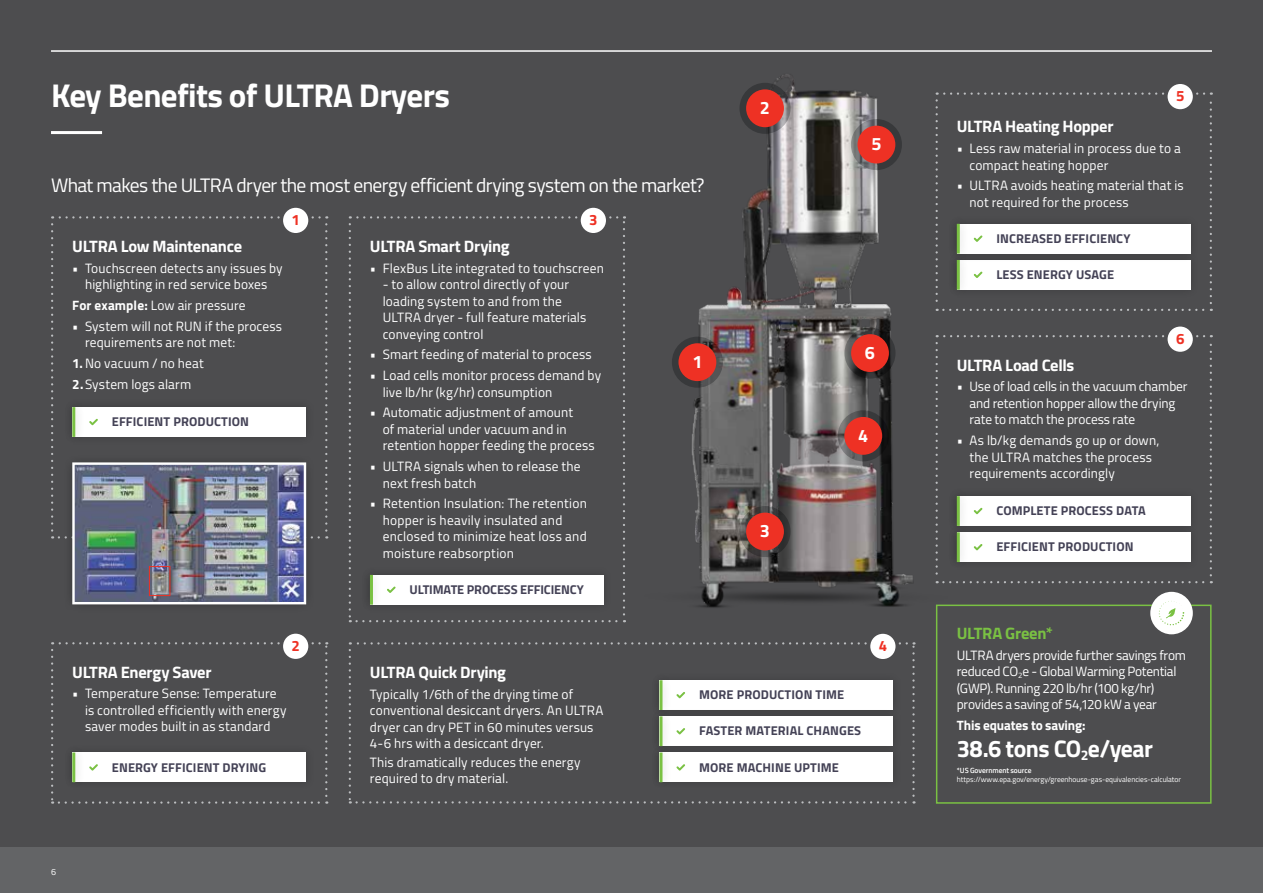
<style>
.page{position:relative;width:1263px;height:893px;background:#fff}
.page>*{position:absolute;margin:0;border:0;box-sizing:border-box;transform-origin:0 0}
.t1{font:700 33px "Titillium Web";letter-spacing:-.02em;color:#fff}
.t2{font:700 24px "Titillium Web";letter-spacing:-.025em;color:#fff}
.t3{font:19.5px "Titillium Web";letter-spacing:-.035em;color:#fff}
.t4{font:700 18px "Titillium Web";color:#fff}
.t5{font:700 16.5px "Titillium Web";letter-spacing:-.02em;color:#fff}
.t6{font:700 16.5px "Titillium Web";letter-spacing:-.015em;color:#7ac143}
.t7{font:700 15px "Titillium Web";color:#ee3124}
.t8{font:13.5px/16.5px "Titillium Web";letter-spacing:.01em;color:#fff}
.t9{font:13.5px/16.5px "Titillium Web";letter-spacing:-.02em;color:#fff}
.t10{font:13.5px/16.5px "Titillium Web";letter-spacing:-.01em;color:#fff}
.t11{font:700 13.5px "Titillium Web";letter-spacing:-.01em;color:#fff}
.t12{font:700 12.75px "Titillium Web";letter-spacing:.01em;color:#444256}
.t13{font:700 12.75px "Titillium Web";letter-spacing:-.01em;color:#444256}
.t14{font:9px "Titillium Web";color:#fff}
.t15{font:7.5px "Titillium Web";letter-spacing:-.005em;color:#fff}
.t16{font:600 7.5px "Titillium Web";letter-spacing:-.005em;color:#fff}
.s1{font-weight:700}
</style>
<div class="page">
<div style="left:0;top:846px;width:1263px;height:47px;background:#636466"></div>
<div style="left:0;top:0;width:1263px;height:846px;background:#4d4d4f"></div>
<hr style="left:51px;top:131px;width:51px;height:3px;background:#fff">
<hr style="left:51px;top:50px;width:1161px;height:2px;background:#fff">
<div style="left:936px;top:605px;width:275px;height:199px;border:2px solid #7ac143"></div>
<img style="left:624px;top:50px;width:338px;height:616px">
<svg style="left:851px;top:119px;width:51px;height:51px"></svg>
<div style="left:857px;top:126px;width:38px;height:37px;background:#ee3124;border-radius:50%"></div>
<svg style="left:739px;top:83px;width:51px;height:51px"></svg>
<div style="left:746px;top:89px;width:38px;height:38px;background:#ee3124;border-radius:50%"></div>
<svg style="left:672px;top:337px;width:51px;height:51px"></svg>
<div style="left:678px;top:343px;width:38px;height:38px;background:#ee3124;border-radius:50%"></div>
<svg style="left:739px;top:506px;width:51px;height:51px"></svg>
<div style="left:746px;top:513px;width:38px;height:37px;background:#ee3124;border-radius:50%"></div>
<svg style="left:844px;top:328px;width:51px;height:51px"></svg>
<div style="left:851px;top:334px;width:38px;height:38px;background:#ee3124;border-radius:50%"></div>
<svg style="left:838px;top:410px;width:51px;height:51px"></svg>
<div style="left:844px;top:417px;width:38px;height:38px;background:#ee3124;border-radius:50%"></div>
<div style="left:870px;top:634px;width:25px;height:25px;background:#fff;border-radius:50%"></div>
<div style="left:1167px;top:84px;width:26px;height:25px;background:#fff;border-radius:50%"></div>
<div style="left:1167px;top:327px;width:26px;height:25px;background:#fff;border-radius:50%"></div>
<div style="left:1150px;top:592px;width:43px;height:42px;background:#fff;border-radius:50%"></div>
<svg style="left:1159px;top:601px;width:25px;height:24px"></svg>
<div style="left:283px;top:208px;width:25px;height:25px;background:#fff;border-radius:50%"></div>
<img style="left:51px;top:216px;width:276px;height:389px">
<div style="left:63px;top:399px;width:21px;height:47px;background:#000;opacity:.2"></div>
<hr style="left:72px;top:407px;width:3px;height:30px;background:#7ac143">
<div style="left:283px;top:634px;width:25px;height:25px;background:#fff;border-radius:50%"></div>
<svg style="left:51px;top:642px;width:276px;height:162px"></svg>
<div style="left:63px;top:744px;width:21px;height:47px;background:#000;opacity:.2"></div>
<hr style="left:72px;top:752px;width:3px;height:30px;background:#7ac143">
<div style="left:581px;top:208px;width:25px;height:25px;background:#fff;border-radius:50%"></div>
<svg style="left:349px;top:216px;width:276px;height:406px"></svg>
<div style="left:361px;top:566px;width:21px;height:47px;background:#000;opacity:.2"></div>
<hr style="left:370px;top:575px;width:3px;height:30px;background:#7ac143">
<svg style="left:935px;top:92px;width:277px;height:219px"></svg>
<div style="left:948px;top:215px;width:21px;height:47px;background:#000;opacity:.2"></div>
<hr style="left:957px;top:224px;width:3px;height:30px;background:#7ac143">
<svg style="left:935px;top:335px;width:277px;height:248px"></svg>
<div style="left:948px;top:524px;width:21px;height:47px;background:#000;opacity:.2"></div>
<hr style="left:957px;top:532px;width:3px;height:30px;background:#7ac143">
<svg style="left:349px;top:642px;width:566px;height:161px"></svg>
<div style="left:650px;top:744px;width:22px;height:47px;background:#000;opacity:.2"></div>
<hr style="left:659px;top:752px;width:3px;height:30px;background:#7ac143">
<div style="left:149px;top:566px;width:21px;height:30px;border:1px solid #ee3124"></div>
<h1 class="t1" style="left:51px;top:70px;width:400px">Key Benefits of ULTRA Dryers</h1>
<h3 class="t3" style="left:51px;top:171px;width:655px">What makes the ULTRA dryer the most energy efficient drying system on the market?</h3>
<p class="t5" style="left:72px;top:233px;width:171px">ULTRA Low Maintenance</p>
<p class="t8" style="left:72px;top:259px;width:212px;text-align:center">• Touchscreen detects any issues by highlighting in red service boxes</p>
<p class="t8" style="left:72px;top:296px;width:175px"><span class="s1">For example:</span> Low air pressure</p>
<p class="t8" style="left:85px;top:317px;width:199px;text-indent:-13px">• System will not RUN if the process requirements are not met:</p>
<p class="t8" style="left:72px;top:352px;width:133px;line-height:20.7px"><span class="s1">1.</span>No vacuum / no heat<br><span class="s1">2.</span>System logs alarm</p>
<p class="t7" style="left:291px;top:208px;width:10px">1</p>
<p class="t12" style="left:112px;top:412px;width:139px">EFFICIENT PRODUCTION</p>
<p class="t7" style="left:589px;top:208px;width:10px">3</p>
<p class="t5" style="left:370px;top:233px;width:141px">ULTRA Smart Drying</p>
<p class="t8" style="left:370px;top:259px;width:235px">• FlexBus Lite integrated to touchscreen</p>
<p class="t8" style="left:383px;top:275px;width:205px">- to allow control directly of your loading system to and from the<br>ULTRA dryer - full feature materials conveying control</p>
<p class="t8" style="left:370px;top:346px;width:223px">• Smart feeding of material to process</p>
<p class="t8" style="left:383px;top:366px;width:220px;text-indent:-13px">• Load cells monitor process demand by live lb/hr (kg/hr) consumption</p>
<p class="t8" style="left:383px;top:404px;width:213px;text-indent:-13px">• Automatic adjustment of amount<br>of material under vacuum and in retention hopper feeding the process</p>
<p class="t8" style="left:383px;top:457px;width:199px;text-indent:-13px">• ULTRA signals when to release the next fresh batch</p>
<p class="t8" style="left:383px;top:495px;width:206px;text-indent:-13px">• Retention Insulation: The retention hopper is heavily insulated and enclosed to minimize heat loss and moisture reabsorption</p>
<p class="t13" style="left:409px;top:580px;width:176px">ULTIMATE PROCESS EFFICIENCY</p>
<h3 class="t4" style="left:692px;top:348px;width:12px">1</h3>
<h3 class="t4" style="left:760px;top:94px;width:12px">2</h3>
<h3 class="t4" style="left:760px;top:517px;width:12px">3</h3>
<h3 class="t4" style="left:871px;top:130px;width:12px">5</h3>
<h3 class="t4" style="left:865px;top:339px;width:12px">6</h3>
<h3 class="t4" style="left:858px;top:421px;width:12px">4</h3>
<p class="t7" style="left:1176px;top:85px;width:10px">5</p>
<p class="t5" style="left:957px;top:114px;width:158px">ULTRA Heating Hopper</p>
<p class="t8" style="left:969px;top:139px;width:213px;text-indent:-13px">• Less raw material in process due to a compact heating hopper</p>
<p class="t8" style="left:969px;top:177px;width:215px;text-indent:-13px">• ULTRA avoids heating material that is not required for the process</p>
<p class="t12" style="left:996px;top:229px;width:136px">INCREASED EFFICIENCY</p>
<p class="t12" style="left:996px;top:265px;width:119px">LESS ENERGY USAGE</p>
<p class="t7" style="left:1176px;top:327px;width:10px">6</p>
<p class="t5" style="left:957px;top:352px;width:119px">ULTRA Load Cells</p>
<p class="t10" style="left:969px;top:378px;width:219px;text-indent:-13px">• Use of load cells in the vacuum chamber and retention hopper allow the drying rate to match the process rate</p>
<p class="t8" style="left:969px;top:431px;width:191px;text-indent:-13px">• As lb/kg demands go up or down, the ULTRA matches the process requirements accordingly</p>
<p class="t12" style="left:996px;top:501px;width:151px">COMPLETE PROCESS DATA</p>
<p class="t12" style="left:996px;top:537px;width:139px">EFFICIENT PRODUCTION</p>
<p class="t7" style="left:291px;top:634px;width:10px">2</p>
<p class="t5" style="left:72px;top:659px;width:141px">ULTRA Energy Saver</p>
<p class="t8" style="left:85px;top:685px;width:203px;text-indent:-13px">• Temperature Sense: Temperature is controlled efficiently with energy saver modes built in as standard</p>
<p class="t12" style="left:112px;top:757px;width:156px">ENERGY EFFICIENT DRYING</p>
<p class="t14" style="left:51px;top:865px;width:7px">6</p>
<p class="t5" style="left:370px;top:659px;width:138px">ULTRA Quick Drying</p>
<p class="t8" style="left:370px;top:685px;width:235px">Typically 1/6th of the drying time of conventional desiccant dryers. An ULTRA dryer can dry PET in 60 minutes versus 4-6 hrs with a desiccant dryer.</p>
<p class="t8" style="left:370px;top:753px;width:212px">This dramatically reduces the energy required to dry material.</p>
<p class="t6" style="left:957px;top:620px;width:98px">ULTRA Green*</p>
<p class="t9" style="left:957px;top:646px;width:231px">ULTRA dryers provide further savings from reduced CO<sub>2</sub>e - Global Warming Potential (GWP). Running 220 lb/hr (100 kg/hr) provides a saving of 54,120 kW a year</p>
<p class="t11" style="left:957px;top:715px;width:130px">This equates to saving:</p>
<h2 class="t2" style="left:957px;top:730px;width:198px">38.6 tons CO<sub>2</sub>e/year</h2>
<p class="t7" style="left:879px;top:634px;width:10px">4</p>
<p class="t12" style="left:699px;top:685px;width:147px">MORE PRODUCTION TIME</p>
<p class="t12" style="left:699px;top:721px;width:164px">FASTER MATERIAL CHANGES</p>
<p class="t12" style="left:699px;top:757px;width:141px">MORE MACHINE UPTIME</p>
<p class="t16" style="left:957px;top:765px;width:76px">*US Government source</p>
<p class="t15" style="left:957px;top:774px;width:226px">https://www.epa.gov/energy/greenhouse-gas-equivalencies-calculator</p>
</div>
